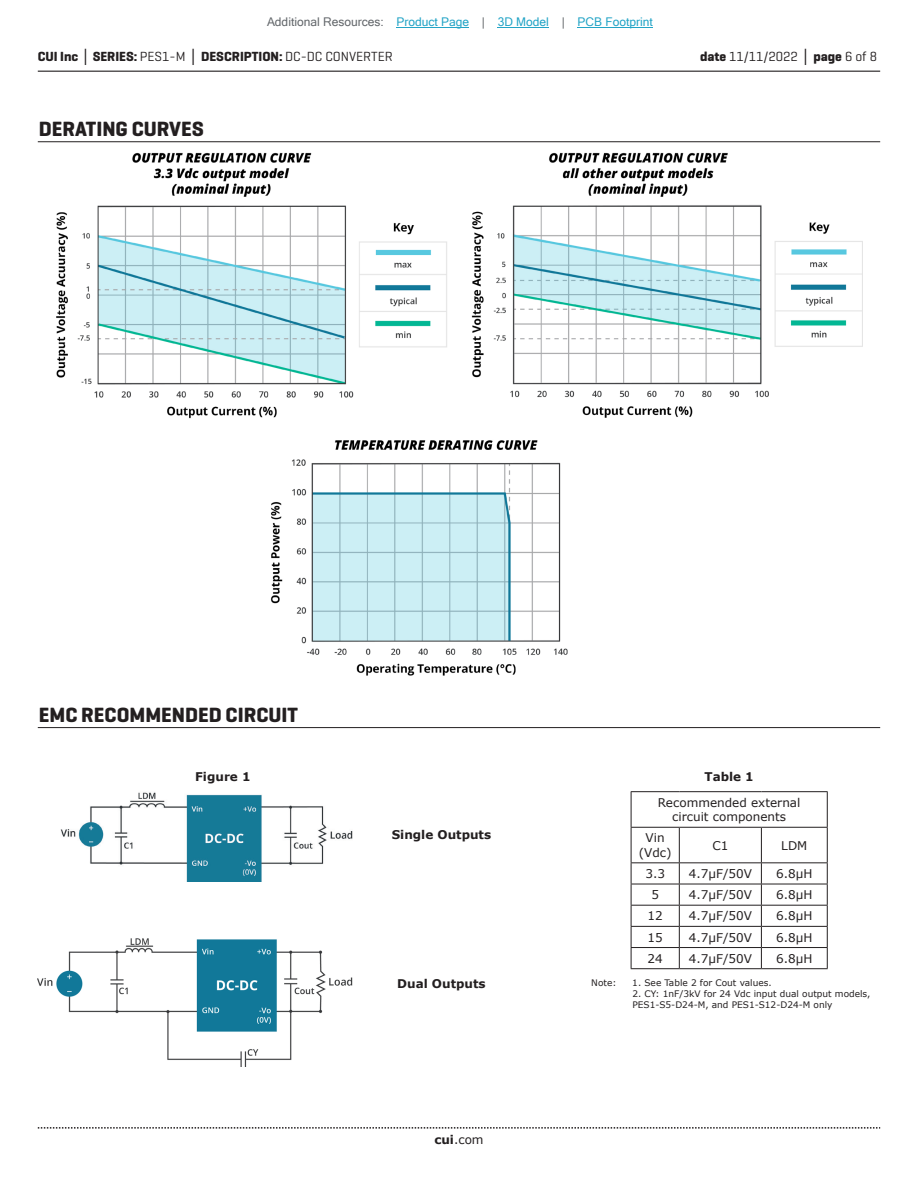
<style>
.page{position:relative;width:918px;height:1188px;background:#fff}
.page>*{position:absolute;margin:0;border:0;box-sizing:border-box;transform-origin:0 0}
.t1{font:700 21px "Geogrotesque";color:#231f20}
.t2{font:700 13.5px "Geogrotesque";color:#231f20}
.t3{font:13.5px "Geogrotesque";color:#231f20}
.t4{font:12px/14.4px "Verdana";color:#231f20;text-align:center}
.t5{font:12px "Microsoft Sans Serif";color:#23a4c6}
.t6{font:700 12px "Verdana";color:#231f20}
.t7{font:9px/10.8px "Verdana";color:#231f20}
.s1{color:#63676b}
.s2{font-family:"Verdana"}
.s3{font-weight:400}
.s4{font-weight:700}
.s5{font-family:"Verdana";font-weight:700}
</style>
<div class="page">
<hr style="left:38px;top:71px;width:842px;height:1px;background:#231f20">
<svg style="left:38px;top:1127px;width:842px;height:2px"></svg>
<hr style="left:38px;top:141px;width:842px;height:1px;background:#231f20">
<hr style="left:38px;top:727px;width:842px;height:1px;background:#231f20">
<hr style="left:631px;top:791px;width:48px;height:1px;background:#231f20">
<hr style="left:631px;top:792px;width:1px;height:35px;background:#231f20">
<hr style="left:679px;top:791px;width:82px;height:1px;background:#231f20">
<hr style="left:761px;top:791px;width:67px;height:1px;background:#231f20">
<hr style="left:827px;top:792px;width:1px;height:35px;background:#231f20">
<hr style="left:631px;top:827px;width:48px;height:1px;background:#231f20">
<hr style="left:631px;top:828px;width:1px;height:34px;background:#231f20">
<hr style="left:679px;top:827px;width:82px;height:1px;background:#231f20">
<hr style="left:679px;top:828px;width:1px;height:34px;background:#231f20">
<hr style="left:761px;top:827px;width:67px;height:1px;background:#231f20">
<hr style="left:761px;top:828px;width:1px;height:34px;background:#231f20">
<hr style="left:827px;top:828px;width:1px;height:34px;background:#231f20">
<hr style="left:631px;top:862px;width:48px;height:1px;background:#231f20">
<hr style="left:679px;top:862px;width:82px;height:1px;background:#231f20">
<hr style="left:761px;top:862px;width:67px;height:1px;background:#231f20">
<hr style="left:631px;top:884px;width:48px;height:1px;background:#231f20">
<hr style="left:679px;top:884px;width:82px;height:1px;background:#231f20">
<hr style="left:761px;top:884px;width:67px;height:1px;background:#231f20">
<hr style="left:631px;top:905px;width:48px;height:1px;background:#231f20">
<hr style="left:679px;top:905px;width:82px;height:1px;background:#231f20">
<hr style="left:761px;top:905px;width:67px;height:1px;background:#231f20">
<hr style="left:631px;top:926px;width:48px;height:1px;background:#231f20">
<hr style="left:679px;top:926px;width:82px;height:1px;background:#231f20">
<hr style="left:761px;top:926px;width:67px;height:1px;background:#231f20">
<hr style="left:631px;top:947px;width:48px;height:1px;background:#231f20">
<svg style="left:631px;top:863px;width:1px;height:105px"></svg>
<hr style="left:679px;top:947px;width:82px;height:1px;background:#231f20">
<svg style="left:679px;top:863px;width:1px;height:105px"></svg>
<hr style="left:761px;top:947px;width:67px;height:1px;background:#231f20">
<svg style="left:761px;top:863px;width:1px;height:105px"></svg>
<svg style="left:827px;top:863px;width:1px;height:105px"></svg>
<hr style="left:631px;top:968px;width:48px;height:1px;background:#231f20">
<hr style="left:679px;top:968px;width:82px;height:1px;background:#231f20">
<hr style="left:761px;top:968px;width:67px;height:1px;background:#231f20">
<img style="left:56px;top:152px;width:807px;height:523px">
<img style="left:38px;top:938px;width:315px;height:129px">
<img style="left:60px;top:792px;width:293px;height:89px">
<hr style="left:397px;top:27px;width:72px;height:1px;background:#23a4c6">
<hr style="left:498px;top:27px;width:51px;height:1px;background:#23a4c6">
<hr style="left:578px;top:27px;width:75px;height:1px;background:#23a4c6">
<p class="t5" style="left:267px;top:15px;width:387px"><span class="s1">Additional Resources:</span> Product Page <span class="s1">|</span> 3D Model <span class="s1">|</span> PCB Footprint</p>
<p class="t2" style="left:38px;top:48px;width:356px">CUI Inc <span class="s2">│</span> SERIES: <span class="s3">PES1-M</span> <span class="s2">│</span> DESCRIPTION: <span class="s3">DC-DC CONVERTER</span></p>
<p class="t3" style="left:700px;top:48px;width:179px"><span class="s4">date</span> 11/11/2022 <span class="s5">│</span> <span class="s4">page</span> 6 of 8</p>
<h1 class="t1" style="left:39px;top:116px;width:167px">DERATING CURVES</h1>
<h1 class="t1" style="left:39px;top:701px;width:261px">EMC RECOMMENDED CIRCUIT</h1>
<p class="t6" style="left:195px;top:768px;width:57px">Figure 1</p>
<p class="t6" style="left:705px;top:768px;width:51px">Table 1</p>
<p class="t6" style="left:392px;top:826px;width:101px">Single Outputs</p>
<p class="t4" style="left:658px;top:795px;width:144px">Recommended external circuit components</p>
<p class="t4" style="left:639px;top:831px;width:34px">Vin (Vdc)</p>
<p class="t4" style="left:712px;top:838px;width:18px">C1</p>
<p class="t4" style="left:781px;top:838px;width:28px">LDM</p>
<p class="t4" style="left:645px;top:866px;width:21px">3.3</p>
<p class="t4" style="left:689px;top:866px;width:65px">4.7μF/50V</p>
<p class="t4" style="left:776px;top:866px;width:38px">6.8μH</p>
<p class="t4" style="left:651px;top:888px;width:9px">5</p>
<p class="t4" style="left:689px;top:888px;width:65px">4.7μF/50V</p>
<p class="t4" style="left:776px;top:888px;width:38px">6.8μH</p>
<p class="t4" style="left:648px;top:909px;width:17px">12</p>
<p class="t4" style="left:689px;top:909px;width:65px">4.7μF/50V</p>
<p class="t4" style="left:776px;top:909px;width:38px">6.8μH</p>
<p class="t4" style="left:648px;top:930px;width:17px">15</p>
<p class="t4" style="left:689px;top:930px;width:65px">4.7μF/50V</p>
<p class="t4" style="left:776px;top:930px;width:38px">6.8μH</p>
<p class="t4" style="left:648px;top:951px;width:17px">24</p>
<p class="t4" style="left:689px;top:951px;width:65px">4.7μF/50V</p>
<p class="t4" style="left:776px;top:951px;width:38px">6.8μH</p>
<p class="t6" style="left:397px;top:975px;width:90px">Dual Outputs</p>
<p class="t7" style="left:591px;top:977px;width:27px">Note:</p>
<p class="t7" style="left:632px;top:977px;width:141px">1. See Table 2 for Cout values.</p>
<p class="t7" style="left:632px;top:988px;width:240px">2. CY: 1nF/3kV for 24 Vdc input dual output models,<br>PES1-S5-D24-M, and PES1-S12-D24-M only</p>
<p class="t4" style="left:434px;top:1132px;width:51px"><span class="s4">cui</span>.com</p>
</div>
